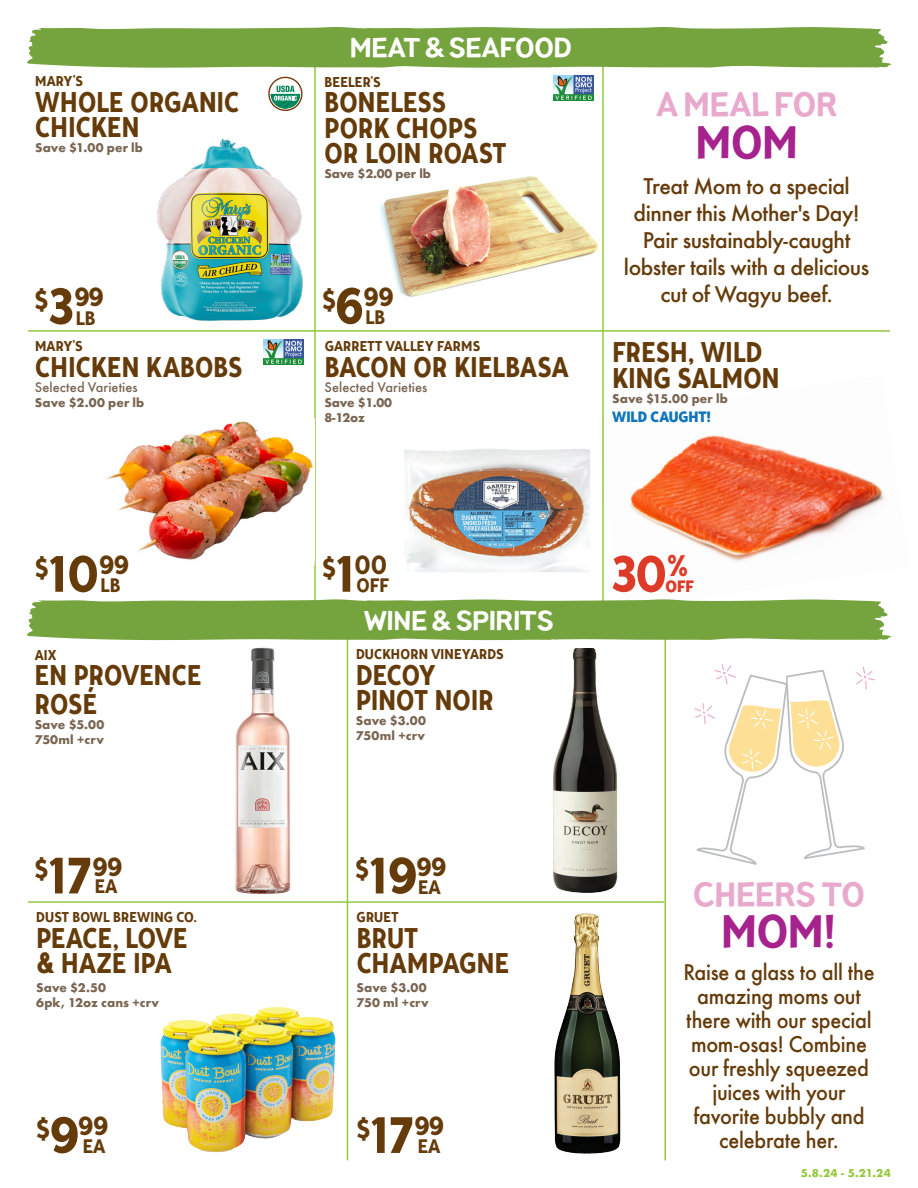
<style>
.page{position:relative;width:918px;height:1188px;background:#fff}
.page>*{position:absolute;margin:0;border:0;box-sizing:border-box;transform-origin:0 0}
.t1{font:51px "Tide Sans Cond 500 Dudette";color:#dd3a28}
.product_name{font:700 45px "Pines";letter-spacing:.005em;color:#a6228c}
.product_name-2{font:700 33.3px "Pines";letter-spacing:.005em;color:#e9a9cc}
.product_name-3{font:28.5px/25.5px "Tide Sans Cond 500 Dudette";letter-spacing:.005em;color:#653b0a;scale:.94 1}
.brand{font:28.5px/25.5px "Tide Sans Cond 500 Dudette";letter-spacing:.005em;color:#653b0a;scale:.94 1}
.t2{font:700 27px "Pines";letter-spacing:-.005em;color:#fff}
.t3{font:26.25px "Tide Sans Cond 500 Dudette";color:#653b0a}
.product_name-4{font:500 21px/24px "Futura";letter-spacing:-.015em;color:#653b0a;text-align:center;scale:.94 1}
.product_name-5{font:500 21px/27px "Futura";letter-spacing:-.015em;color:#653b0a;text-align:center}
.t4{font:19.5px "Tide Sans Cond 500 Dudette";color:#653b0a}
.t5{font:16.5px "Tide Sans Cond 600 Bunny";color:#dd3a28}
.Wild_Caught{font:15px "Tide Sans Cond 600 Bunny";letter-spacing:-.005em;color:#1074bc}
.product_name-6{font:14.25px "Tide Sans Cond 500 Dudette";letter-spacing:.01em;color:#653b0a}
.brand-2{font:14.25px "Tide Sans Cond 500 Dudette";letter-spacing:.01em;color:#653b0a}
.brand-3{font:500 12.75px "Futura";letter-spacing:.005em;color:#796552}
.product_name-7{font:500 12.75px "Futura";letter-spacing:.005em;color:#796552}
.brand-4{font:700 11.7px/15px "Futura";letter-spacing:.01em;color:#796552}
.reg_retail_size{font:700 11.7px/15px "Futura";letter-spacing:.01em;color:#796552}
.product_name-8{font:700 11.7px/15px "Futura";letter-spacing:.01em;color:#796552}
.product_name-9{font:700 11.7px/15px "Futura";letter-spacing:-.01em;color:#796552}
.t6{font:700 10.5px "Futura";color:#94c83c}
.s1{font-size:51px}
</style>
<div class="page">
<img style="left:157px;top:138px;width:146px;height:183px">
<img style="left:380px;top:176px;width:219px;height:121px">
<img style="left:630px;top:435px;width:255px;height:127px">
<svg style="left:694px;top:664px;width:181px;height:201px"></svg>
<hr style="left:28px;top:330px;width:862px;height:2px;background:#94c83c">
<hr style="left:28px;top:901px;width:636px;height:2px;background:#94c83c">
<hr style="left:314px;top:64px;width:2px;height:542px;background:#94c83c">
<hr style="left:347px;top:618px;width:1px;height:542px;background:#94c83c">
<hr style="left:664px;top:618px;width:2px;height:542px;background:#94c83c">
<hr style="left:602px;top:64px;width:2px;height:542px;background:#94c83c">
<svg style="left:268px;top:77px;width:35px;height:34px"></svg>
<img style="left:106px;top:418px;width:209px;height:148px">
<img style="left:554px;top:913px;width:67px;height:241px">
<img style="left:160px;top:1007px;width:176px;height:145px">
<img style="left:235px;top:647px;width:56px;height:247px">
<img style="left:404px;top:449px;width:186px;height:123px">
<img style="left:553px;top:648px;width:65px;height:245px">
<img style="left:263px;top:340px;width:41px;height:24px">
<img style="left:554px;top:76px;width:40px;height:24px">
<svg style="left:27px;top:27px;width:864px;height:41px;background:#7da849"></svg>
<svg style="left:27px;top:599px;width:864px;height:41px;background:#7da849"></svg>
<p class="t2" style="left:350px;top:29px;width:223px">MEAT &amp; SEAFOOD</p>
<p class="brand-2" style="left:35px;top:72px;width:49px">MARY'S</p>
<p class="brand" style="left:35px;top:90px;width:219px">WHOLE ORGANIC<br>CHICKEN</p>
<p class="brand-4" style="left:35px;top:140px;width:109px">Save $1.00 per lb</p>
<p class="product_name-6" style="left:325px;top:73px;width:58px">BEELER'S</p>
<p class="product_name-3" style="left:325px;top:90px;width:195px">BONELESS<br>PORK CHOPS<br>OR LOIN ROAST</p>
<p class="product_name-9" style="left:324px;top:166px;width:108px">Save $2.00 per lb</p>
<p class="t3" style="left:34px;top:281px;width:70px">$<span class="s1">3</span>99</p>
<p class="t4" style="left:76px;top:305px;width:21px">LB</p>
<p class="t3" style="left:322px;top:280px;width:73px">$<span class="s1">6</span>99</p>
<p class="t4" style="left:365px;top:305px;width:21px">LB</p>
<p class="product_name-2" style="left:656px;top:82px;width:183px">A MEAL FOR</p>
<p class="product_name" style="left:696px;top:111px;width:103px">MOM</p>
<p class="product_name-5" style="left:624px;top:172px;width:247px">Treat Mom to a special dinner this Mother's Day!<br>Pair sustainably-caught lobster tails with a delicious cut of Wagyu beef.</p>
<p class="brand-2" style="left:35px;top:337px;width:49px">MARY'S</p>
<p class="brand" style="left:35px;top:355px;width:222px">CHICKEN KABOBS</p>
<p class="brand-3" style="left:35px;top:378px;width:104px">Selected Varieties</p>
<p class="brand-4" style="left:35px;top:395px;width:111px">Save $2.00 per lb</p>
<p class="product_name-6" style="left:325px;top:337px;width:157px">GARRETT VALLEY FARMS</p>
<p class="product_name-3" style="left:325px;top:355px;width:261px">BACON OR KIELBASA</p>
<p class="product_name-7" style="left:325px;top:378px;width:104px">Selected Varieties</p>
<p class="product_name-9" style="left:325px;top:395px;width:69px">Save $1.00<br>8-12oz</p>
<p class="product_name-3" style="left:612px;top:340px;width:179px">FRESH, WILD<br>KING SALMON</p>
<p class="product_name-8" style="left:612px;top:391px;width:117px">Save $15.00 per lb</p>
<p class="Wild_Caught" style="left:612px;top:407px;width:100px">WILD CAUGHT!</p>
<p class="t3" style="left:35px;top:548px;width:95px">$<span class="s1">10</span>99</p>
<p class="t4" style="left:101px;top:573px;width:21px">LB</p>
<p class="t3" style="left:322px;top:548px;width:67px">$<span class="s1">1</span>00</p>
<p class="t4" style="left:356px;top:573px;width:35px">OFF</p>
<p class="t1" style="left:611px;top:541px;width:79px">30<sup>%</sup></p>
<p class="t5" style="left:665px;top:576px;width:30px">OFF</p>
<p class="t2" style="left:364px;top:602px;width:191px">WINE &amp; SPIRITS</p>
<p class="brand-2" style="left:35px;top:646px;width:23px">AIX</p>
<p class="brand" style="left:35px;top:662px;width:179px;line-height:28.5px">EN PROVENCE<br>ROSÉ</p>
<p class="brand-4" style="left:35px;top:717px;width:71px">Save $5.00<br>750ml +crv</p>
<p class="product_name-6" style="left:356px;top:645px;width:149px">DUCKHORN VINEYARDS</p>
<p class="product_name-3" style="left:356px;top:663px;width:148px">DECOY<br>PINOT NOIR</p>
<p class="product_name-8" style="left:356px;top:713px;width:72px">Save $3.00<br>750ml +crv</p>
<p class="t3" style="left:34px;top:850px;width:89px">$<span class="s1">17</span>99</p>
<p class="t4" style="left:95px;top:874px;width:24px">EA</p>
<p class="t3" style="left:355px;top:850px;width:92px">$<span class="s1">19</span>99</p>
<p class="t4" style="left:418px;top:875px;width:24px">EA</p>
<p class="brand-2" style="left:36px;top:908px;width:162px">DUST BOWL BREWING CO.</p>
<p class="product_name-3" style="left:36px;top:926px;width:163px">PEACE, LOVE &amp; HAZE IPA</p>
<p class="reg_retail_size" style="left:36px;top:980px;width:125px">Save $2.50<br>6pk, 12oz cans +crv</p>
<p class="brand-2" style="left:357px;top:908px;width:43px">GRUET</p>
<p class="product_name-3" style="left:357px;top:926px;width:164px">BRUT<br>CHAMPAGNE</p>
<p class="reg_retail_size" style="left:357px;top:980px;width:74px">Save $3.00<br>750 ml +crv</p>
<p class="t3" style="left:36px;top:1109px;width:73px">$<span class="s1">9</span>99</p>
<p class="t4" style="left:83px;top:1134px;width:24px">EA</p>
<p class="t3" style="left:357px;top:1109px;width:88px">$<span class="s1">17</span>99</p>
<p class="t4" style="left:418px;top:1134px;width:24px">EA</p>
<p class="product_name-2" style="left:693px;top:872px;width:173px">CHEERS TO</p>
<p class="product_name" style="left:722px;top:901px;width:116px">MOM!</p>
<p class="product_name-4" style="left:683px;top:960px;width:205px">Raise a glass to all the amazing moms out there with our special mom-osas! Combine our freshly squeezed juices with your favorite bubbly and celebrate her.</p>
<p class="t6" style="left:801px;top:1166px;width:92px">5.8.24 - 5.21.24</p>
</div>
